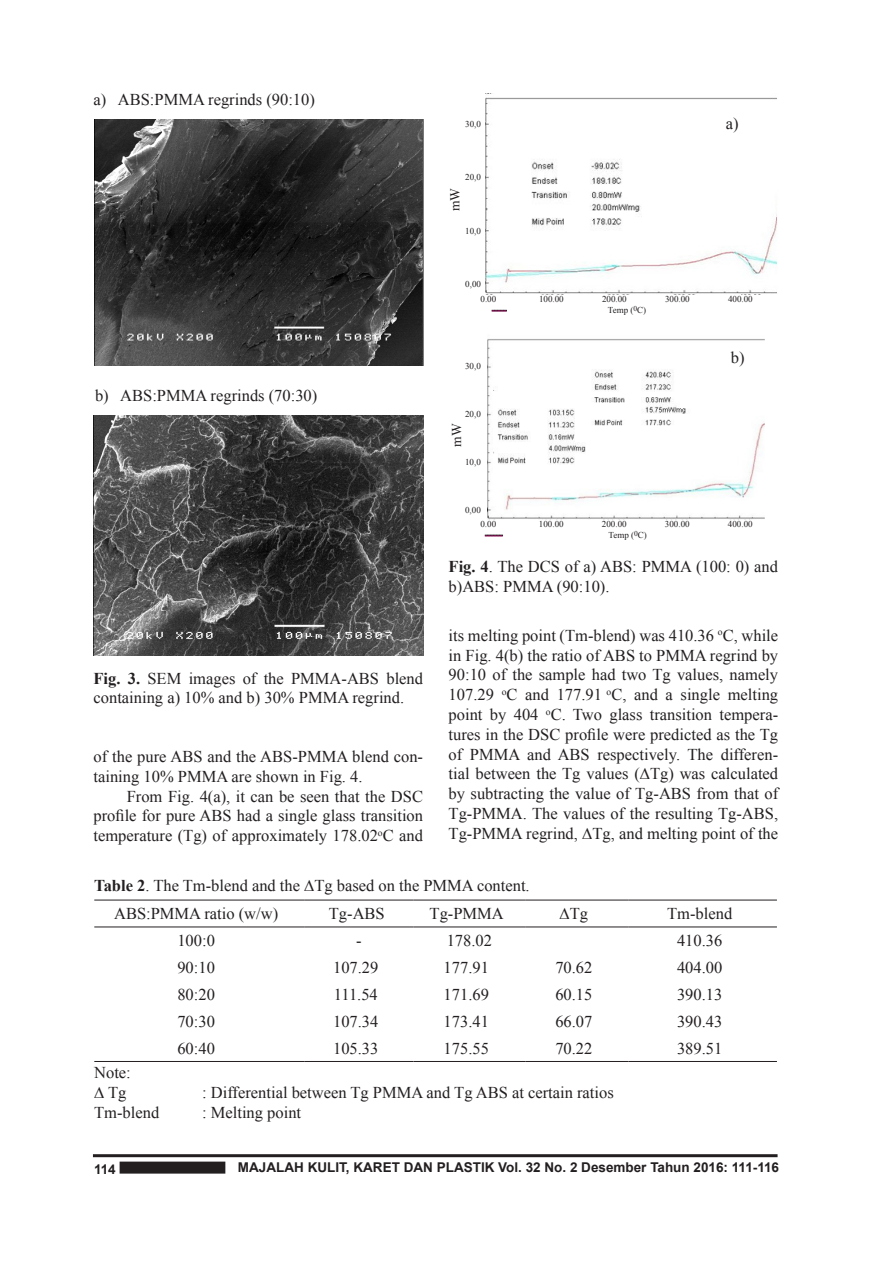
<style>
.page{position:relative;width:893px;height:1263px;background:#fff}
.page>*{position:absolute;margin:0;border:0;box-sizing:border-box;transform-origin:0 0}
.t1{font:16.5px/19.8px "Times New Roman";color:#231f20}
.t2{font:700 13.5px "Arial";color:#231f20}
.t3{font:13.5px "Times New Roman";color:#231f20}
.t4{font:9px/14.7px "Times New Roman";color:#231f20}
.t5{font:9px "Times New Roman";color:#ed028c}
.s1{font-weight:700}
</style>
<div class="page">
<div style="left:120px;top:1161px;width:105px;height:12px;border:6px solid #231f20"></div>
<hr style="left:93px;top:1154px;width:685px;height:3px;background:#231f20">
<img style="left:485px;top:97px;width:292px;height:198px">
<svg style="left:492px;top:310px;width:15px;height:1px"></svg>
<hr style="left:94px;top:900px;width:210px;height:1px;background:#231f20">
<hr style="left:304px;top:900px;width:109px;height:1px;background:#231f20">
<hr style="left:413px;top:900px;width:112px;height:1px;background:#231f20">
<hr style="left:525px;top:900px;width:104px;height:1px;background:#231f20">
<hr style="left:629px;top:900px;width:148px;height:1px;background:#231f20">
<hr style="left:94px;top:926px;width:210px;height:1px;background:#231f20">
<hr style="left:304px;top:926px;width:109px;height:1px;background:#231f20">
<hr style="left:413px;top:926px;width:112px;height:1px;background:#231f20">
<hr style="left:525px;top:926px;width:104px;height:1px;background:#231f20">
<hr style="left:629px;top:926px;width:148px;height:1px;background:#231f20">
<hr style="left:94px;top:1061px;width:210px;height:1px;background:#231f20">
<hr style="left:304px;top:1061px;width:109px;height:1px;background:#231f20">
<hr style="left:413px;top:1061px;width:112px;height:1px;background:#231f20">
<hr style="left:525px;top:1061px;width:104px;height:1px;background:#231f20">
<hr style="left:629px;top:1061px;width:148px;height:1px;background:#231f20">
<img style="left:94px;top:119px;width:329px;height:247px">
<img style="left:94px;top:415px;width:329px;height:241px">
<img style="left:503px;top:108px;width:177px;height:142px">
<img style="left:487px;top:339px;width:278px;height:181px">
<svg style="left:485px;top:535px;width:18px;height:1px"></svg>
<img style="left:493px;top:359px;width:208px;height:119px">
<p class="t1" style="left:94px;top:91px;width:223px">a) ABS:PMMA regrinds (90:10)</p>
<p class="t1" style="left:95px;top:387px;width:224px">b) ABS:PMMA regrinds (70:30)</p>
<p class="t1" style="left:94px;top:670px;width:331px"><span class="s1">Fig. 3.</span> SEM images of the PMMA-ABS blend containing a) 10% and b) 30% PMMA regrind.</p>
<p class="t1" style="left:94px;top:748px;width:331px">of the pure ABS and the ABS-PMMA blend con&shy;taining 10% PMMA are shown in Fig. 4.</p>
<p class="t1" style="left:94px;top:788px;width:331px;text-align:justify;text-indent:33px">From Fig. 4(a), it can be seen that the DSC profile for pure ABS had a single glass transition temperature (Tg) of approximately 178.02<sup>o</sup>C and</p>
<p class="t4" style="left:465px;top:117px;width:17px">30,0</p>
<p class="t1" style="left:726px;top:115px;width:14px">a)</p>
<p class="t4" style="left:465px;top:171px;width:17px">20,0</p>
<p class="t3" style="left:450px;top:211px;width:25px;rotate:-90deg">mW</p>
<p class="t4" style="left:465px;top:224px;width:17px">10,0</p>
<p class="t4" style="left:480px;top:278px;width:17px;text-indent:-15px">0,00<br>0.00</p>
<p class="t4" style="left:539px;top:292px;width:26px">100.00</p>
<p class="t4" style="left:602px;top:292px;width:26px">200.00</p>
<p class="t4" style="left:665px;top:292px;width:26px">300.00</p>
<p class="t4" style="left:728px;top:292px;width:26px">400.00</p>
<p class="t5" style="left:492px;top:306px;width:16px">-----</p>
<p class="t4" style="left:608px;top:303px;width:40px">Temp (<sup>0</sup>C)</p>
<p class="t4" style="left:465px;top:360px;width:17px">30,0</p>
<p class="t4" style="left:465px;top:408px;width:17px">20,0</p>
<p class="t3" style="left:452px;top:447px;width:25px;rotate:-90deg">mW</p>
<p class="t4" style="left:465px;top:456px;width:17px">10,0</p>
<p class="t4" style="left:465px;top:504px;width:17px">0,00</p>
<p class="t1" style="left:731px;top:349px;width:15px">b)</p>
<p class="t4" style="left:480px;top:517px;width:17px">0.00</p>
<p class="t4" style="left:539px;top:517px;width:26px">100.00</p>
<p class="t4" style="left:602px;top:517px;width:26px">200.00</p>
<p class="t4" style="left:665px;top:517px;width:26px">300.00</p>
<p class="t4" style="left:728px;top:517px;width:26px">400.00</p>
<p class="t5" style="left:485px;top:531px;width:19px">------</p>
<p class="t4" style="left:608px;top:528px;width:40px">Temp (<sup>0</sup>C)</p>
<p class="t1" style="left:449px;top:558px;width:331px"><span class="s1">Fig. 4</span>. The DCS of a) ABS: PMMA (100: 0) and b)ABS: PMMA (90:10).</p>
<p class="t1" style="left:449px;top:627px;width:331px;text-align:justify">its melting point (Tm-blend) was 410.36 <sup>o</sup>C, while in Fig. 4(b) the ratio of ABS to PMMA regrind by 90:10 of the sample had two Tg values, namely 107.29 <sup>o</sup>C and 177.91 <sup>o</sup>C, and a single melting point by 404 <sup>o</sup>C. Two glass transition tempera&shy;tures in the DSC profile were predicted as the Tg of PMMA and ABS respectively. The differen&shy;tial between the Tg values (∆Tg) was calculated by subtracting the value of Tg-ABS from that of Tg-PMMA. The values of the resulting Tg-ABS, Tg-PMMA regrind, ∆Tg, and melting point of the</p>
<p class="t1" style="left:114px;top:871px;width:417px;line-height:27.9px;text-indent:-20px"><span class="s1">Table 2</span>. The Tm-blend and the ∆Tg based on the PMMA content.<br>ABS:PMMA ratio (w/w)</p>
<p class="t1" style="left:329px;top:905px;width:57px">Tg-ABS</p>
<p class="t1" style="left:430px;top:905px;width:76px">Tg-PMMA</p>
<p class="t1" style="left:560px;top:903px;width:30px">∆Tg</p>
<p class="t1" style="left:667px;top:905px;width:67px">Tm-blend</p>
<p class="t1" style="left:94px;top:1064px;width:38px">Note: ∆ Tg</p>
<p class="t1" style="left:177px;top:932px;width:39px">100:0</p>
<p class="t1" style="left:356px;top:932px;width:7px">-</p>
<p class="t1" style="left:447px;top:932px;width:47px">178.02</p>
<p class="t1" style="left:677px;top:932px;width:47px">410.36</p>
<p class="t1" style="left:177px;top:959px;width:39px">90:10</p>
<p class="t1" style="left:333px;top:959px;width:47px">107.29</p>
<p class="t1" style="left:444px;top:959px;width:47px">177.91</p>
<p class="t1" style="left:555px;top:959px;width:39px">70.62</p>
<p class="t1" style="left:677px;top:959px;width:47px">404.00</p>
<p class="t1" style="left:177px;top:986px;width:39px">80:20</p>
<p class="t1" style="left:334px;top:986px;width:46px">111.54</p>
<p class="t1" style="left:444px;top:986px;width:47px">171.69</p>
<p class="t1" style="left:555px;top:986px;width:39px">60.15</p>
<p class="t1" style="left:677px;top:986px;width:47px">390.13</p>
<p class="t1" style="left:177px;top:1013px;width:39px">70:30</p>
<p class="t1" style="left:333px;top:1013px;width:47px">107.34</p>
<p class="t1" style="left:444px;top:1013px;width:47px">173.41</p>
<p class="t1" style="left:555px;top:1013px;width:39px">66.07</p>
<p class="t1" style="left:677px;top:1013px;width:47px">390.43</p>
<p class="t1" style="left:177px;top:1040px;width:39px">60:40</p>
<p class="t1" style="left:333px;top:1040px;width:47px">105.33</p>
<p class="t1" style="left:444px;top:1040px;width:47px">175.55</p>
<p class="t1" style="left:555px;top:1040px;width:39px">70.22</p>
<p class="t1" style="left:677px;top:1040px;width:47px">389.51</p>
<p class="t1" style="left:202px;top:1082px;width:413px">: Differential between Tg PMMA and Tg ABS at certain ratios</p>
<p class="t1" style="left:94px;top:1104px;width:67px">Tm-blend</p>
<p class="t1" style="left:202px;top:1104px;width:101px">: Melting point</p>
<p class="t2" style="left:94px;top:1164px;width:23px">114</p>
<p class="t2" style="left:238px;top:1162px;width:543px">MAJALAH KULIT, KARET DAN PLASTIK Vol. 32 No. 2 Desember Tahun 2016: 111-116</p>
</div>
